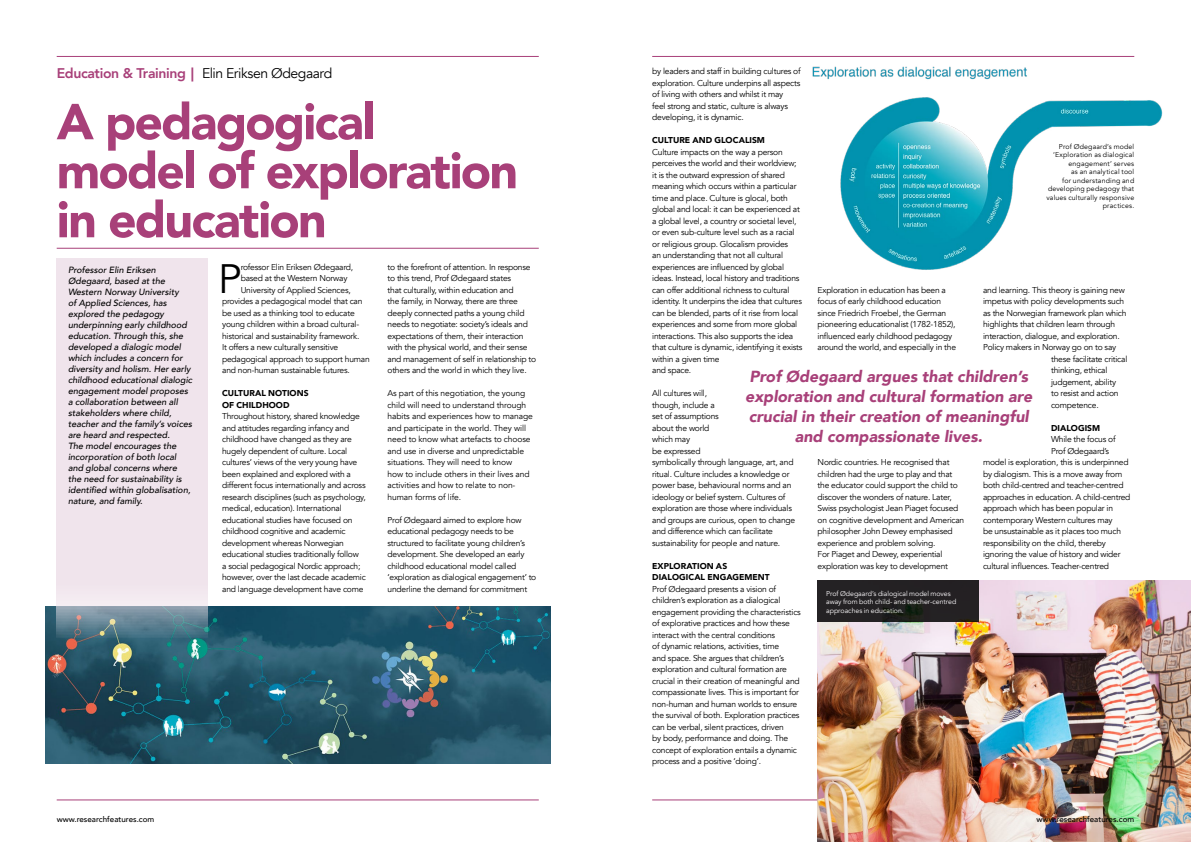
<style>
.page{position:relative;width:1191px;height:842px;background:#fff}
.page>*{position:absolute;margin:0;border:0;box-sizing:border-box;transform-origin:0 0}
.t1{font:900 50px/49px "Avenir";letter-spacing:-.035em;color:#a84079}
.t2{font:41px "Avenir";color:#000}
.t3{font:italic 900 16px/20px "Avenir";color:#a84079;text-align:center}
.t4{font:14px "Avenir";letter-spacing:-.03em;color:#000}
.t5{font:italic 500 9px/11px "Avenir";color:#000}
.t6{font:8.5px/11.5px "Avenir";letter-spacing:-.025em;color:#000}
.t7{font:900 8.5px/11.5px "Avenir";letter-spacing:.005em;color:#000}
.t8{font:500 8px "Avenir";color:#000}
.t9{font:7px/8.5px "Avenir";letter-spacing:.02em;color:#000;text-align:right}
.t10{font:7px/8.5px "Avenir";letter-spacing:-.005em;color:#fff}
.s1{font-weight:800;color:#a84079}
.s2{font-weight:900;color:#a84079}
</style>
<div class="page">
<hr style="left:57px;top:800px;width:482px;height:1px;background:#a84079">
<hr style="left:652px;top:800px;width:482px;height:1px;background:#a84079">
<hr style="left:652px;top:56px;width:482px;height:1px;background:#a84079">
<hr style="left:57px;top:56px;width:482px;height:1px;background:#a84079">
<img style="left:812px;top:56px;width:351px;height:214px">
<img style="left:45px;top:606px;width:505px;height:158px">
<hr style="left:57px;top:248px;width:482px;height:1px;background:#a84079">
<div style="left:57px;top:258px;width:151px;height:380px;background:#f0e4ec"></div>
<img style="left:817px;top:580px;width:374px;height:262px">
<div style="left:817px;top:580px;width:162px;height:42px;background:#242123"></div>
<h3 class="t4" style="left:57px;top:65px;width:277px"><span class="s1">Education &amp; Training</span><span class="s2">︱</span> Elin Eriksen Ødegaard</h3>
<h1 class="t1" style="left:57px;top:96px;width:463px">A pedagogical model of exploration in education</h1>
<p class="t5" style="left:68px;top:265px;width:126px">Professor Elin Eriksen<br>Ødegaard, based at the<br>Western Norway University<br>of Applied Sciences, has explored the pedagogy underpinning early childhood education. Through this, she developed a dialogic model which includes a concern for diversity and holism. Her early childhood educational dialogic engagement model proposes a collaboration between all stakeholders where child, teacher and the family’s voices are heard and respected.<br>The model encourages the incorporation of both local and global concerns where the need for sustainability is identified within globalisation, nature, and family.</p>
<h2 class="t2" style="left:218px;top:254px;width:25px">P</h2>
<p class="t6" style="left:241px;top:261px;width:114px">rofessor Elin Eriksen Ødegaard,</p>
<p class="t6" style="left:387px;top:261px;width:150px">to the forefront of attention. In response to this trend, Prof Ødegaard states<br>that culturally, within education and<br>the family, in Norway, there are three deeply connected paths a young child needs to negotiate: society’s ideals and expectations of them, their interaction with the physical world, and their sense and management of self in relationship to others and the world in which they live.</p>
<p class="t6" style="left:387px;top:388px;width:147px">As part of this negotiation, the young child will need to understand through habits and experiences how to manage and participate in the world. They will need to know what artefacts to choose and use in diverse and unpredictable situations. They will need to know<br>how to include others in their lives and activities and how to relate to non&shy;human forms of life.</p>
<p class="t6" style="left:387px;top:514px;width:150px">Prof Ødegaard aimed to explore how educational pedagogy needs to be structured to facilitate young children’s development. She developed an early childhood educational model called ‘exploration as dialogical engagement’ to underline the demand for commitment</p>
<p class="t6" style="left:241px;top:273px;width:108px">based at the Western Norway</p>
<p class="t6" style="left:241px;top:284px;width:112px">University of Applied Sciences,</p>
<p class="t6" style="left:222px;top:296px;width:142px">provides a pedagogical model that can</p>
<p class="t6" style="left:222px;top:307px;width:134px">be used as a thinking tool to educate</p>
<p class="t6" style="left:222px;top:319px;width:139px">young children within a broad cultural-</p>
<p class="t6" style="left:222px;top:330px;width:139px">historical and sustainability framework.</p>
<p class="t6" style="left:222px;top:342px;width:118px">It offers a new culturally sensitive</p>
<p class="t6" style="left:222px;top:353px;width:149px">pedagogical approach to support human</p>
<p class="t6" style="left:222px;top:365px;width:129px">and non-human sustainable futures.</p>
<p class="t7" style="left:222px;top:387px;width:88px">CULTURAL NOTIONS<br>OF CHILDHOOD</p>
<p class="t6" style="left:222px;top:411px;width:145px">Throughout history, shared knowledge and attitudes regarding infancy and childhood have changed as they are hugely dependent of culture. Local cultures’ views of the very young have been explained and explored with a different focus internationally and across research disciplines (such as psychology, medical, education). International educational studies have focused on childhood cognitive and academic development whereas Norwegian educational studies traditionally follow<br>a social pedagogical Nordic approach; however, over the last decade academic and language development have come</p>
<p class="t6" style="left:652px;top:66px;width:150px">by leaders and staff in building cultures of exploration. Culture underpins all aspects of living with others and whilst it may<br>feel strong and static, culture is always developing, it is dynamic.</p>
<p class="t7" style="left:652px;top:134px;width:114px">CULTURE AND GLOCALISM</p>
<p class="t6" style="left:652px;top:146px;width:152px">Culture impacts on the way a person perceives the world and their worldview; it is the outward expression of shared meaning which occurs within a particular time and place. Culture is glocal, both global and local: it can be experienced at a global level, a country or societal level, or even sub-culture level such as a racial or religious group. Glocalism provides<br>an understanding that not all cultural experiences are influenced by global ideas. Instead, local history and traditions can offer additional richness to cultural identity. It underpins the idea that cultures can be blended, parts of it rise from local experiences and some from more global interactions. This also supports the idea that culture is dynamic, identifying it exists within a given time<br>and space.</p>
<p class="t6" style="left:652px;top:388px;width:145px">All cultures will,<br>though, include a<br>set of assumptions<br>about the world<br>which may<br>be expressed<br>symbolically through language, art, and ritual. Culture includes a knowledge or power base, behavioural norms and an ideology or belief system. Cultures of exploration are those where individuals and groups are curious, open to change and difference which can facilitate sustainability for people and nature.</p>
<p class="t7" style="left:652px;top:560px;width:119px">EXPLORATION AS<br>DIALOGICAL ENGAGEMENT</p>
<p class="t6" style="left:652px;top:583px;width:150px">Prof Ødegaard presents a vision of children’s exploration as a dialogical engagement providing the characteristics of explorative practices and how these interact with the central conditions<br>of dynamic relations, activities, time<br>and space. She argues that children’s exploration and cultural formation are crucial in their creation of meaningful and compassionate lives. This is important for non-human and human worlds to ensure the survival of both. Exploration practices can be verbal, silent practices, driven<br>by body, performance and doing. The concept of exploration entails a dynamic process and a positive ‘doing’.</p>
<p class="t9" style="left:1046px;top:142px;width:89px">Prof Ødegaard’s model ‘Exploration as dialogical engagement’ serves<br>as an analytical tool<br>for understanding and developing pedagogy that values culturally responsive practices.</p>
<p class="t6" style="left:817px;top:284px;width:140px">Exploration in education has been a focus of early childhood education since Friedrich Froebel, the German pioneering educationalist (1782-1852), influenced early childhood pedagogy around the world, and especially in the</p>
<p class="t6" style="left:983px;top:284px;width:143px">and learning. This theory is gaining new</p>
<p class="t6" style="left:983px;top:296px;width:143px">impetus with policy developments such</p>
<p class="t6" style="left:983px;top:307px;width:145px">as the Norwegian framework plan which</p>
<p class="t6" style="left:983px;top:319px;width:134px">highlights that children learn through</p>
<p class="t6" style="left:983px;top:330px;width:138px">interaction, dialogue, and exploration.</p>
<p class="t6" style="left:983px;top:342px;width:135px">Policy makers in Norway go on to say</p>
<p class="t6" style="left:1051px;top:353px;width:78px">these facilitate critical</p>
<p class="t6" style="left:1051px;top:365px;width:58px">thinking, ethical</p>
<p class="t6" style="left:1051px;top:376px;width:67px">judgement, ability</p>
<p class="t6" style="left:1051px;top:388px;width:69px">to resist and action</p>
<p class="t6" style="left:1051px;top:399px;width:49px">competence.</p>
<p class="t7" style="left:1051px;top:422px;width:51px">DIALOGISM</p>
<p class="t6" style="left:1051px;top:434px;width:66px">While the focus of</p>
<p class="t6" style="left:1051px;top:445px;width:60px">Prof Ødegaard’s</p>
<p class="t6" style="left:983px;top:457px;width:147px">model is exploration, this is underpinned</p>
<p class="t6" style="left:983px;top:468px;width:141px">by dialogism. This is a move away from</p>
<p class="t6" style="left:983px;top:480px;width:142px">both child-centred and teacher-centred</p>
<p class="t6" style="left:983px;top:491px;width:149px">approaches in education. A child-centred</p>
<p class="t6" style="left:983px;top:503px;width:131px">approach which has been popular in</p>
<p class="t6" style="left:983px;top:514px;width:131px">contemporary Western cultures may</p>
<p class="t6" style="left:983px;top:526px;width:139px">be unsustainable as it places too much</p>
<p class="t6" style="left:983px;top:537px;width:124px">responsibility on the child, thereby</p>
<p class="t6" style="left:983px;top:549px;width:139px">ignoring the value of history and wider</p>
<p class="t6" style="left:983px;top:560px;width:128px">cultural influences. Teacher-centred</p>
<h3 class="t3" style="left:745px;top:367px;width:288px">Prof Ødegaard argues that children’s exploration and cultural formation are crucial in their creation of meaningful and compassionate lives.</h3>
<p class="t6" style="left:817px;top:457px;width:148px">Nordic countries. He recognised that children had the urge to play and that the educator could support the child to discover the wonders of nature. Later, Swiss psychologist Jean Piaget focused on cognitive development and American philosopher John Dewey emphasised experience and problem solving.<br>For Piaget and Dewey, experiential exploration was key to development</p>
<p class="t10" style="left:826px;top:589px;width:132px">Prof Ødegaard’s dialogical model moves away from both child- and teacher-centred approaches in education.</p>
<p class="t8" style="left:57px;top:812px;width:99px">www.researchfeatures.com</p>
<p class="t8" style="left:1036px;top:812px;width:99px">www.researchfeatures.com</p>
</div>
